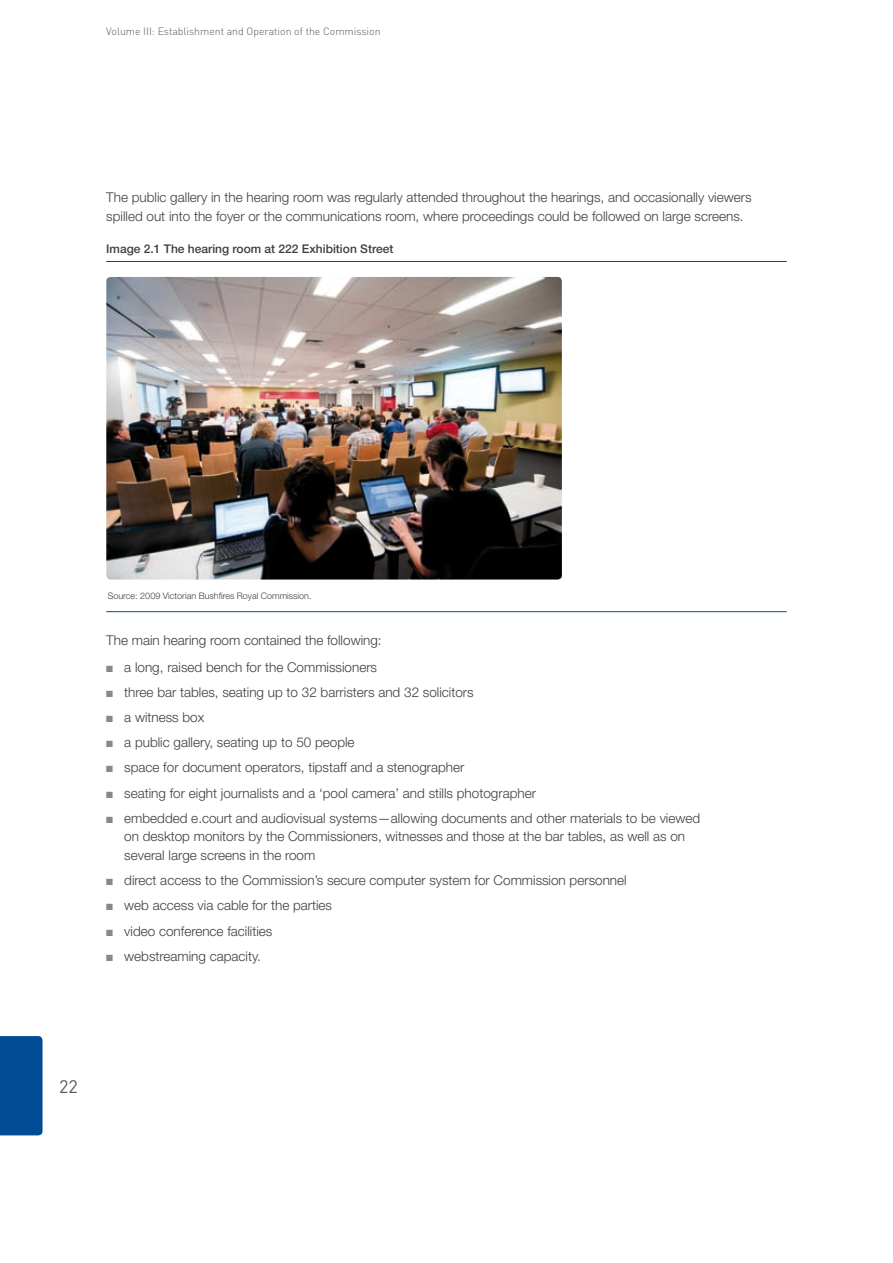
<style>
.page{position:relative;width:893px;height:1263px;background:#fff}
.page>*{position:absolute;margin:0;border:0;box-sizing:border-box;transform-origin:0 0}
.t1{font:18px "DIN";color:#58585a}
.Bullet_Points{font:300 13.5px/18.8px "Helvetica Neue";color:#3e3e40}
.Figure_Table_Heading{font:500 12px "Helvetica Neue";color:#3e3e40}
.t2{font:300 10.5px "DIN";color:#58585a}
.Source{font:300 9px "Helvetica Neue";color:#3e3e40}
.s1{color:#87888a}
</style>
<div class="page">
<div style="left:0;top:1036px;width:43px;height:99px;background:#004c94"></div>
<hr style="left:106px;top:261px;width:681px;height:1px;background:#004c94">
<hr style="left:106px;top:611px;width:681px;height:1px;background:#004c94">
<img style="left:106px;top:277px;width:456px;height:302px">
<p class="t2" style="left:106px;top:25px;width:276px">Volume III: Establishment and Operation of the Commission</p>
<p class="Bullet_Points" style="left:106px;top:187px;width:647px">The public gallery in the hearing room was regularly attended throughout the hearings, and occasionally viewers spilled out into the foyer or the communications room, where proceedings could be followed on large screens.</p>
<p class="Figure_Table_Heading" style="left:106px;top:241px;width:289px">Image 2.1 The hearing room at 222 Exhibition Street</p>
<p class="Source" style="left:108px;top:590px;width:205px">Source: 2009 Victorian Bushfires Royal Commission.</p>
<p class="Bullet_Points" style="left:106px;top:630px;width:277px">The main hearing room contained the following:</p>
<p class="Bullet_Points" style="left:106px;top:657px;width:272px"><span class="s1">■</span> a long, raised bench for the Commissioners</p>
<p class="Bullet_Points" style="left:106px;top:683px;width:369px"><span class="s1">■</span> three bar tables, seating up to 32 barristers and 32 solicitors</p>
<p class="Bullet_Points" style="left:106px;top:708px;width:100px"><span class="s1">■</span> a witness box</p>
<p class="Bullet_Points" style="left:106px;top:733px;width:250px"><span class="s1">■</span> a public gallery, seating up to 50 people</p>
<p class="Bullet_Points" style="left:106px;top:758px;width:360px"><span class="s1">■</span> space for document operators, tipstaff and a stenographer</p>
<p class="Bullet_Points" style="left:106px;top:783px;width:431px"><span class="s1">■</span> seating for eight journalists and a ‘pool camera’ and stills photographer</p>
<p class="Bullet_Points" style="left:124px;top:808px;width:577px;text-indent:-18px"><span class="s1">■</span> embedded e.court and audiovisual systems—allowing documents and other materials to be viewed on desktop monitors by the Commissioners, witnesses and those at the bar tables, as well as on several large screens in the room</p>
<p class="Bullet_Points" style="left:106px;top:871px;width:522px"><span class="s1">■</span> direct access to the Commission’s secure computer system for Commission personnel</p>
<p class="Bullet_Points" style="left:106px;top:896px;width:227px"><span class="s1">■</span> web access via cable for the parties</p>
<p class="Bullet_Points" style="left:106px;top:921px;width:168px"><span class="s1">■</span> video conference facilities</p>
<p class="Bullet_Points" style="left:106px;top:946px;width:156px"><span class="s1">■</span> webstreaming capacity.</p>
<h1 class="t1" style="left:59px;top:1075px;width:20px">22</h1>
</div>
